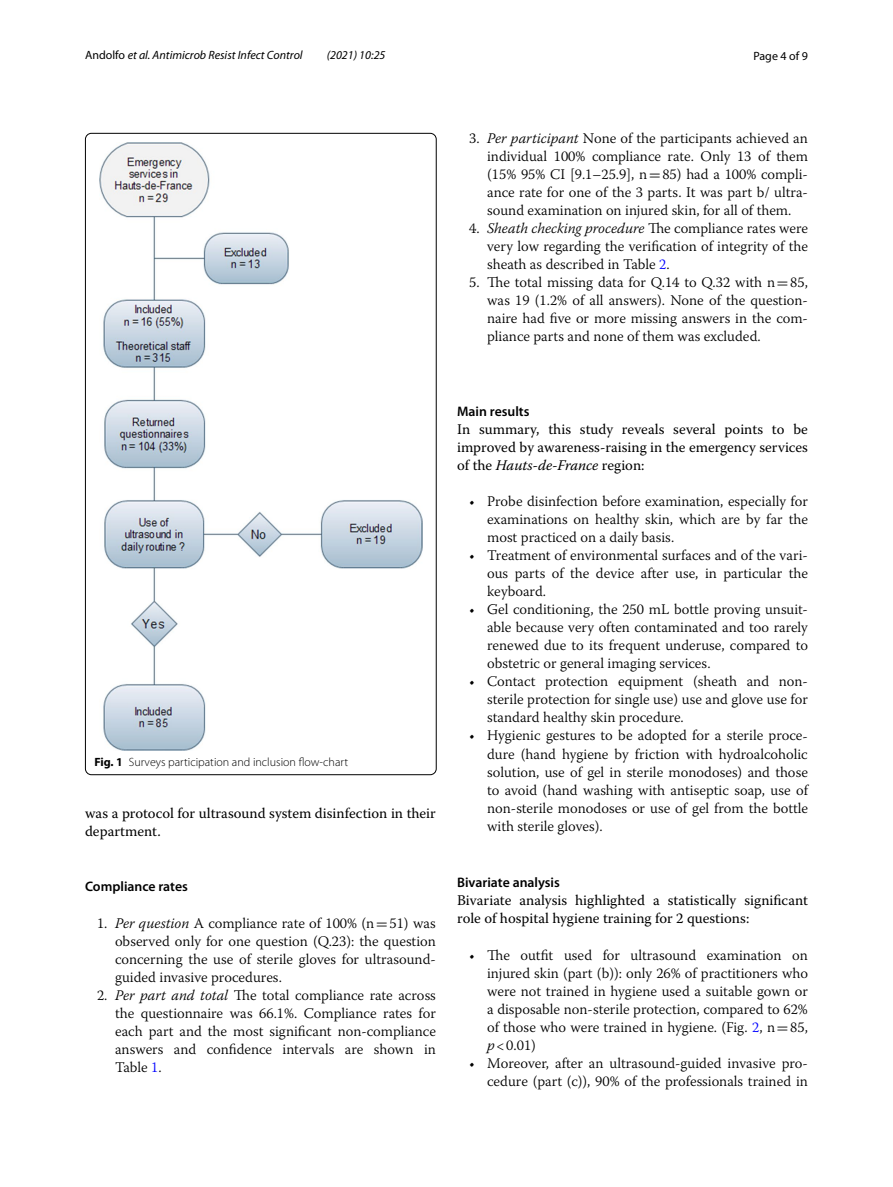
<style>
.page{position:relative;width:893px;height:1187px;background:#fff}
.page>*{position:absolute;margin:0;border:0;box-sizing:border-box;transform-origin:0 0}
.t1{font:300 14.7px/18px "Warnock Pro";color:#000;text-align:justify}
.t2{font:14.7px/18px "Warnock Pro";color:#000}
.t3{font:600 13.8px "Myriad Pro";color:#000}
.t4{font:italic 12px "Myriad Pro";color:#000}
.t5{font:300 12px "Myriad Pro";color:#000}
.t6{font:12px "Myriad Pro";color:#000}
.s1{font-style:normal}
.s2{font-style:italic}
.s3{font-family:"MTSY";font-weight:400}
.s4{color:#00f}
.s5{font-weight:700}
</style>
<div class="page">
<img style="left:99px;top:142px;width:323px;height:608px">
<p class="t4" style="left:85px;top:48px;width:219px"><span class="s1">Andolfo</span> et al. Antimicrob Resist Infect Control</p>
<p class="t4" style="left:327px;top:48px;width:60px">(2021) 10:25</p>
<p class="t6" style="left:753px;top:48px;width:56px">Page 4 of 9</p>
<p class="t1" style="left:487px;top:128px;width:322px;text-indent:-18px">3. <span class="s2">Per participant</span> None of the participants achieved an individual 100% compliance rate. Only 13 of them (15% 95% CI [9.1–25.9], n<span class="s3">=</span>85) had a 100% compli&shy;ance rate for one of the 3 parts. It was part b/ ultra&shy;sound examination on injured skin, for all of them.</p>
<p class="t1" style="left:487px;top:218px;width:322px;text-indent:-18px">4. <span class="s2">Sheath checking procedure</span> The compliance rates were very low regarding the verification of integrity of the sheath as described in Table <span class="s4">2</span>.</p>
<p class="t1" style="left:487px;top:272px;width:322px;text-indent:-18px">5. The total missing data for Q.14 to Q.32 with n<span class="s3">=</span>85, was 19 (1.2% of all answers). None of the question&shy;naire had five or more missing answers in the com&shy;pliance parts and none of them was excluded.</p>
<p class="t5" style="left:94px;top:754px;width:255px"><span class="s5">Fig. 1</span> Surveys participation and inclusion flow-chart</p>
<p class="t2" style="left:85px;top:804px;width:352px">was a protocol for ultrasound system disinfection in their department.</p>
<p class="t3" style="left:85px;top:877px;width:104px">Compliance rates</p>
<p class="t1" style="left:115px;top:913px;width:322px;text-indent:-18px">1. <span class="s2">Per question</span> A compliance rate of 100% (n<span class="s3">=</span>51) was observed only for one question (Q.23): the question concerning the use of sterile gloves for ultrasound&shy;guided invasive procedures.</p>
<p class="t1" style="left:115px;top:985px;width:322px;text-indent:-18px">2. <span class="s2">Per part and total</span> The total compliance rate across the questionnaire was 66.1%. Compliance rates for each part and the most significant non-compliance answers and confidence intervals are shown in Table <span class="s4">1</span>.</p>
<p class="t3" style="left:457px;top:402px;width:74px">Main results</p>
<p class="t2" style="left:457px;top:419px;width:352px;text-align:justify">In summary, this study reveals several points to be improved by awareness-raising in the emergency services of the <span class="s2">Hauts-de-France</span> region:</p>
<p class="t1" style="left:487px;top:492px;width:322px;text-indent:-18px">• Probe disinfection before examination, especially for examinations on healthy skin, which are by far the most practiced on a daily basis.</p>
<p class="t1" style="left:487px;top:546px;width:322px;text-indent:-18px">• Treatment of environmental surfaces and of the vari&shy;ous parts of the device after use, in particular the keyboard.</p>
<p class="t1" style="left:487px;top:600px;width:322px;text-indent:-18px">• Gel conditioning, the 250 mL bottle proving unsuit&shy;able because very often contaminated and too rarely renewed due to its frequent underuse, compared to obstetric or general imaging services.</p>
<p class="t1" style="left:487px;top:672px;width:322px;text-indent:-18px">• Contact protection equipment (sheath and non&shy;sterile protection for single use) use and glove use for standard healthy skin procedure.</p>
<p class="t1" style="left:487px;top:726px;width:322px;text-indent:-18px">• Hygienic gestures to be adopted for a sterile proce&shy;dure (hand hygiene by friction with hydroalcoholic solution, use of gel in sterile monodoses) and those to avoid (hand washing with antiseptic soap, use of non-sterile monodoses or use of gel from the bottle with sterile gloves).</p>
<p class="t3" style="left:457px;top:873px;width:104px">Bivariate analysis</p>
<p class="t2" style="left:457px;top:891px;width:352px">Bivariate analysis highlighted a statistically significant role of hospital hygiene training for 2 questions:</p>
<p class="t1" style="left:487px;top:946px;width:322px;text-indent:-18px">• The outfit used for ultrasound examination on injured skin (part (b)): only 26% of practitioners who were not trained in hygiene used a suitable gown or a disposable non-sterile protection, compared to 62% of those who were trained in hygiene. (Fig. <span class="s4">2</span>, n<span class="s3">=</span>85, <span class="s2">p</span>&lt;0.01)</p>
<p class="t1" style="left:469px;top:1054px;width:340px;text-align:right">• Moreover, after an ultrasound-guided invasive pro&shy;cedure (part (c)), 90% of the professionals trained in</p>
</div>
